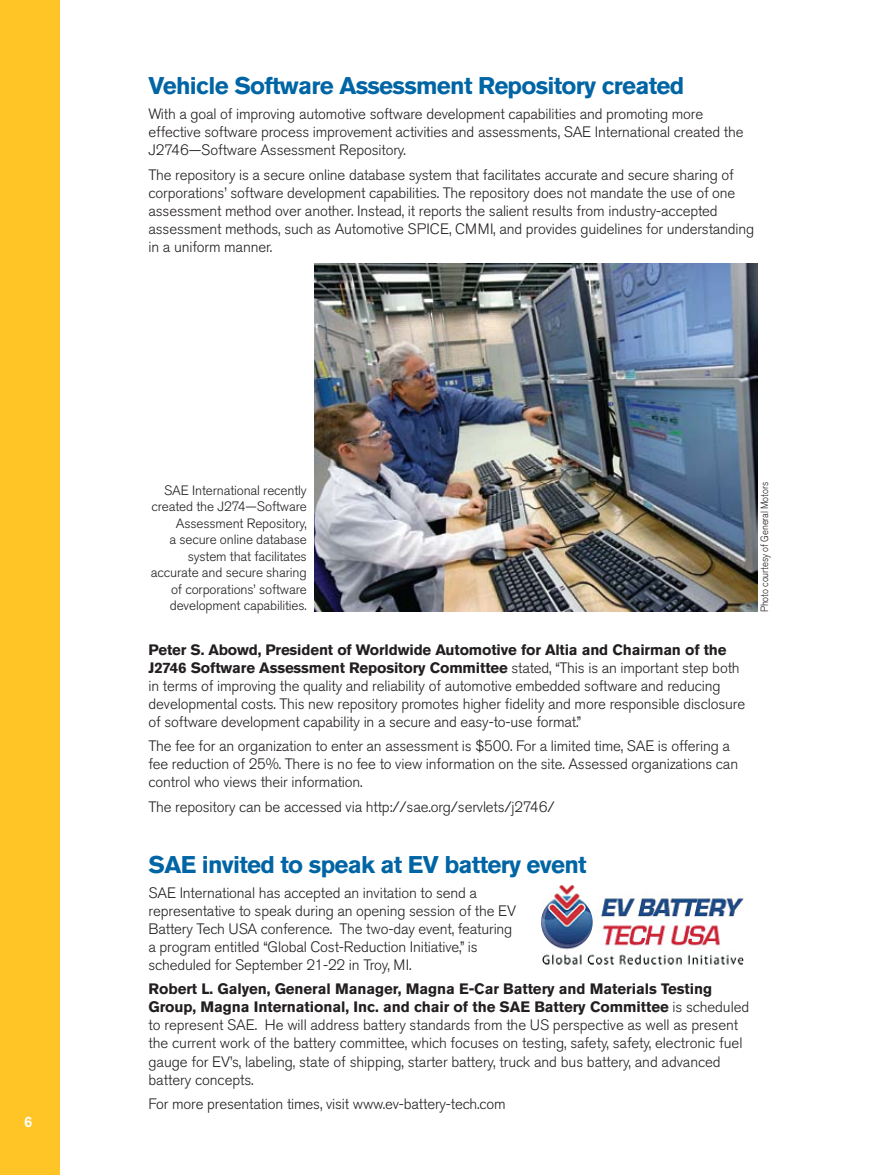
<style>
.page{position:relative;width:878px;height:1175px;background:#fff}
.page>*{position:absolute;margin:0;border:0;box-sizing:border-box;transform-origin:0 0}
.t1{font:700 24px "Akzidenz Grotesk Pro";letter-spacing:-.03em;color:#0065a4}
.t2{font:300 15px/18px "Akzidenz Grotesk Pro";letter-spacing:-.01em;color:#231f20}
.t3{font:500 15px "Akzidenz Grotesk Pro";color:#fff}
.t4{font:300 13.5px/16.5px "Akzidenz Grotesk Pro";letter-spacing:-.01em;color:#231f20;text-align:right}
.t5{font:300 10.5px "Akzidenz Grotesk Pro";letter-spacing:-.01em;color:#231f20;scale:.9 1}
.s1{font-weight:700}
</style>
<div class="page">
<div style="left:0;top:0;width:60px;height:1174px;background:#ffc425"></div>
<img style="left:314px;top:263px;width:443px;height:349px">
<img style="left:542px;top:885px;width:202px;height:80px">
<p class="t3" style="left:24px;top:1112px;width:10px">6</p>
<h1 class="t1" style="left:148px;top:70px;width:537px">Vehicle Software Assessment Repository created</h1>
<p class="t2" style="left:148px;top:105px;width:596px">With a goal of improving automotive software development capabilities and promoting more effective software process improvement activities and assessments, SAE International created the<br>J2746—Software Assessment Repository.</p>
<p class="t2" style="left:148px;top:165px;width:607px">The repository is a secure online database system that facilitates accurate and secure sharing of corporations’ software development capabilities. The repository does not mandate the use of one assessment method over another. Instead, it reports the salient results from industry-accepted assessment methods, such as Automotive SPICE, CMMI, and provides guidelines for understanding in a uniform manner.</p>
<p class="t4" style="left:151px;top:481px;width:157px">SAE International recently created the J274—Software<br>Assessment Repository,<br>a secure online database system that facilitates accurate and secure sharing of corporations’ software development capabilities.</p>
<p class="t2" style="left:148px;top:640px;width:598px"><span class="s1">Peter S. Abowd, President of Worldwide Automotive for Altia and Chairman of the J2746 Software Assessment Repository Committee</span> stated, “This is an important step both in terms of improving the quality and reliability of automotive embedded software and reducing developmental costs. This new repository promotes higher fidelity and more responsible disclosure of software development capability in a secure and easy-to-use format.”</p>
<p class="t2" style="left:148px;top:737px;width:591px">The fee for an organization to enter an assessment is $500. For a limited time, SAE is offering a fee reduction of 25%. There is no fee to view information on the site. Assessed organizations can control who views their information.</p>
<p class="t2" style="left:148px;top:798px;width:407px">The repository can be accessed via http://sae.org/servlets/j2746/</p>
<p class="t5" style="left:757px;top:612px;width:146px;rotate:-90deg">Photo courtesy of General Motors</p>
<h1 class="t1" style="left:148px;top:849px;width:439px">SAE invited to speak at EV battery event</h1>
<p class="t2" style="left:148px;top:883px;width:369px">SAE International has accepted an invitation to send a representative to speak during an opening session of the EV Battery Tech USA conference. The two-day event, featuring a program entitled “Global Cost-Reduction Initiative,” is scheduled for September 21-22 in Troy, MI.</p>
<p class="t2" style="left:148px;top:980px;width:602px"><span class="s1">Robert L. Galyen, General Manager, Magna E-Car Battery and Materials Testing Group, Magna International, Inc. and chair of the SAE Battery Committee</span> is scheduled to represent SAE. He will address battery standards from the US perspective as well as present the current work of the battery committee, which focuses on testing, safety, safety, electronic fuel gauge for EV’s, labeling, state of shipping, starter battery, truck and bus battery, and advanced battery concepts.</p>
<p class="t2" style="left:148px;top:1095px;width:359px">For more presentation times, visit www.ev-battery-tech.com</p>
</div>
